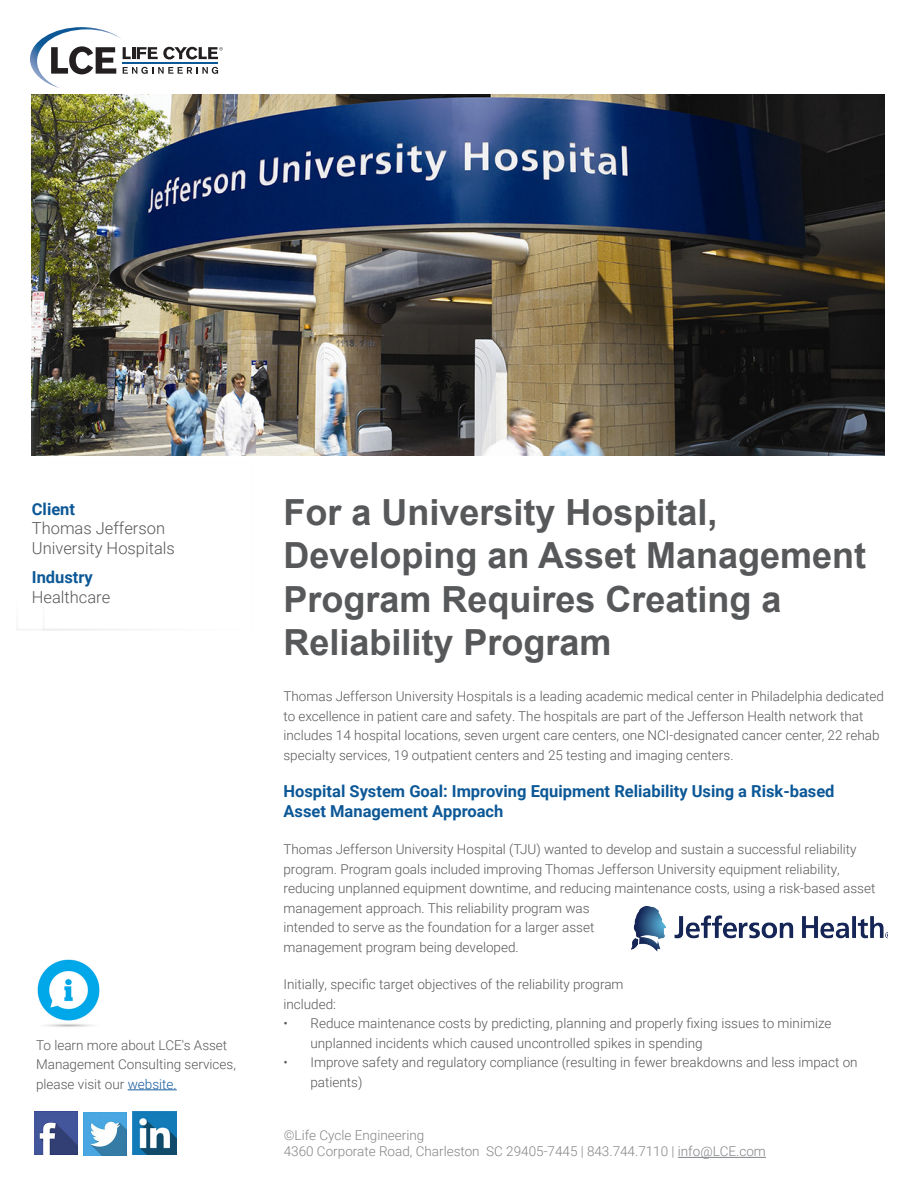
<style>
.page{position:relative;width:918px;height:1188px;background:#fff}
.page>*{position:absolute;margin:0;border:0;box-sizing:border-box;transform-origin:0 0}
.t1{font:700 36px/43.5px "Arial";color:#57585a}
.t2{font:700 16.5px "Roboto";color:#0c5897}
.t3{font:300 16.5px/19.8px "Roboto";color:#57585a}
.t4{font:300 13.5px/19.5px "Roboto";color:#57585a}
.t5{font:300 13.5px "Roboto";color:#828487}
.s1{color:#175d9e}
</style>
<div class="page">
<img style="left:32px;top:95px;width:853px;height:361px">
<img style="left:35px;top:1112px;width:43px;height:43px">
<img style="left:84px;top:1112px;width:43px;height:44px">
<img style="left:133px;top:1112px;width:43px;height:43px">
<svg style="left:30px;top:27px;width:193px;height:61px"></svg>
<hr style="left:123px;top:62px;width:95px;height:2px;background:#0c5896">
<img style="left:37px;top:959px;width:63px;height:68px">
<hr style="left:128px;top:1090px;width:49px;height:1px;background:#175d9e">
<hr style="left:678px;top:1157px;width:88px;height:1px;background:#828487">
<img style="left:632px;top:907px;width:256px;height:45px">
<p class="t2" style="left:32px;top:497px;width:45px">Client</p>
<p class="t3" style="left:32px;top:518px;width:145px">Thomas Jefferson<br>University Hospitals</p>
<p class="t2" style="left:32px;top:566px;width:62px">Industry</p>
<p class="t3" style="left:32px;top:586px;width:80px">Healthcare</p>
<p class="t4" style="left:36px;top:1035px;width:201px">To learn more about LCE's Asset<br>Management Consulting services, please visit our <span class="s1">website.</span></p>
<p class="t1" style="left:284px;top:491px;width:584px">For a University Hospital,<br>Developing an Asset Management<br>Program Requires Creating a<br>Reliability Program</p>
<p class="t4" style="left:284px;top:686px;width:602px">Thomas Jefferson University Hospitals is a leading academic medical center in Philadelphia dedicated to excellence in patient care and safety. The hospitals are part of the Jefferson Health network that includes 14 hospital locations, seven urgent care centers, one NCI-designated cancer center, 22 rehab specialty services, 19 outpatient centers and 25 testing and imaging centers.</p>
<p class="t2" style="left:284px;top:780px;width:553px">Hospital System Goal: Improving Equipment Reliability Using a Risk-based</p>
<p class="t2" style="left:284px;top:799px;width:221px">Asset Management Approach</p>
<p class="t4" style="left:284px;top:839px;width:593px">Thomas Jefferson University Hospital (TJU) wanted to develop and sustain a successful reliability program. Program goals included improving Thomas Jefferson University equipment reliability, reducing unplanned equipment downtime, and reducing maintenance costs, using a risk-based asset management approach. This reliability program was<br>intended to serve as the foundation for a larger asset<br>management program being developed.</p>
<p class="t4" style="left:284px;top:974px;width:342px">Initially, specific target objectives of the reliability program included:</p>
<p class="t4" style="left:310px;top:1013px;width:523px;text-indent:-27px">• Reduce maintenance costs by predicting, planning and properly fixing issues to minimize unplanned incidents which caused uncontrolled spikes in spending</p>
<p class="t4" style="left:310px;top:1052px;width:549px;text-indent:-27px">• Improve safety and regulatory compliance (resulting in fewer breakdowns and less impact on patients)</p>
<p class="t5" style="left:284px;top:1126px;width:142px">©Life Cycle Engineering</p>
<p class="t5" style="left:284px;top:1142px;width:484px">4360 Corporate Road, Charleston SC 29405-7445 | 843.744.7110 | info@LCE.com</p>
</div>
